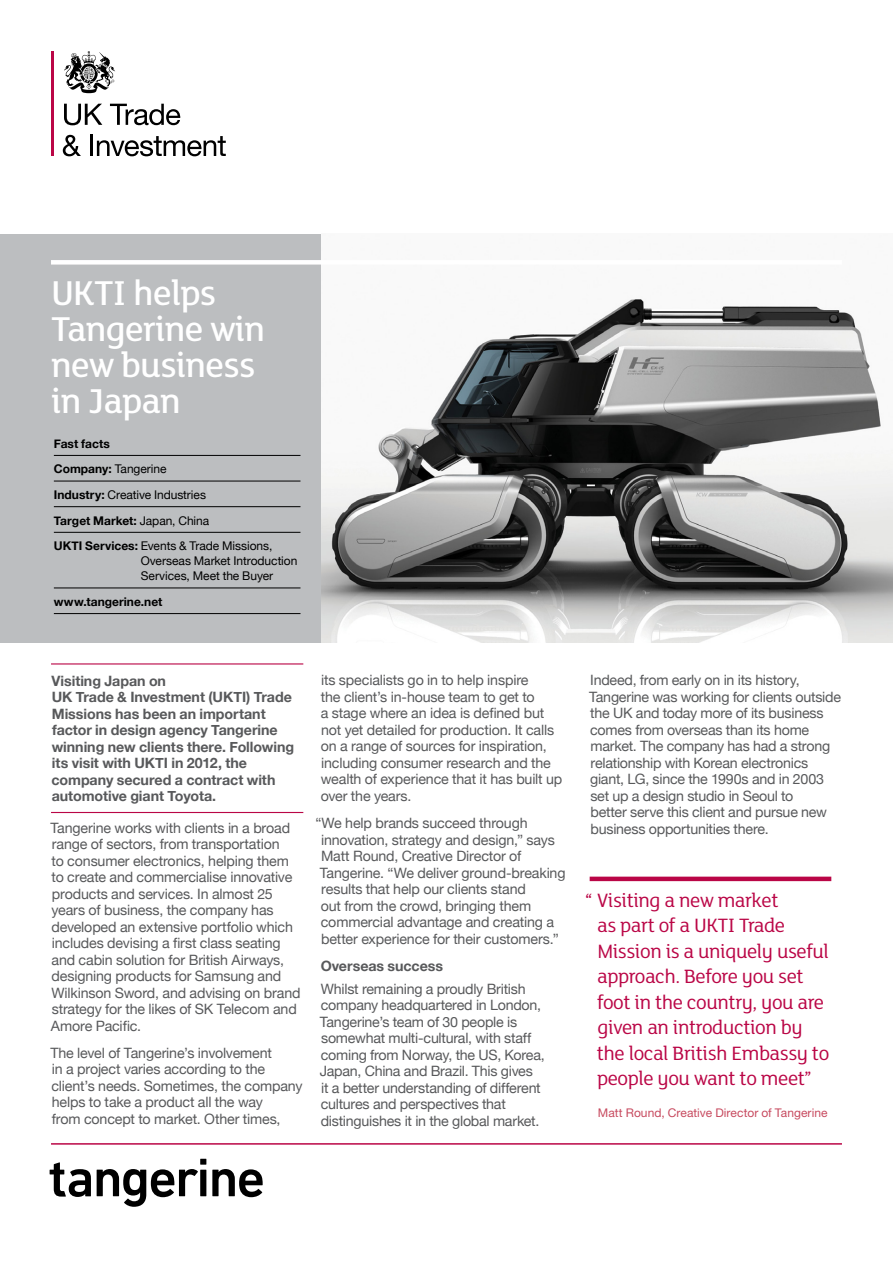
<style>
.page{position:relative;width:893px;height:1263px;background:#fff}
.page>*{position:absolute;margin:0;border:0;box-sizing:border-box;transform-origin:0 0}
._01_Title{font:500 37.5px/36px "FS Lola";letter-spacing:-.02em;color:#fff}
._09_Quote{font:21px/25.5px "FS Lola";letter-spacing:-.02em;color:#ba0646}
._04_BodyCopy{font:14.25px/16.5px "Helvetica Neue";letter-spacing:-.015em;color:#58595b}
.standfirst{font:700 14.25px/16.5px "Helvetica Neue";letter-spacing:-.005em;color:#58595b}
._03_Subhead{font:700 14.25px "Helvetica Neue";letter-spacing:-.005em;color:#58595b}
._06_Pullout{font:12px/15px "Helvetica Neue";letter-spacing:-.005em;color:#000}
._06_Pullout-2{font:700 12px "Helvetica Neue";letter-spacing:.005em;color:#000}
.quotee{font:12px "Helvetica Neue LT Std";color:#c74a5f}
.s1{font-weight:700}
.s2{font-weight:400}
</style>
<div class="page">
<hr style="left:51px;top:51px;width:3px;height:105px;background:#ba0646">
<svg style="left:64px;top:104px;width:38px;height:21px"></svg>
<svg style="left:110px;top:104px;width:70px;height:21px"></svg>
<svg style="left:63px;top:135px;width:18px;height:21px"></svg>
<hr style="left:91px;top:135px;width:2px;height:21px;background:#000">
<svg style="left:97px;top:136px;width:129px;height:20px"></svg>
<svg style="left:64px;top:51px;width:51px;height:42px"></svg>
<hr style="left:51px;top:663px;width:252px;height:1px;background:#ba0646">
<hr style="left:51px;top:812px;width:252px;height:1px;background:#ba0646">
<hr style="left:51px;top:1143px;width:791px;height:2px;background:#ba0646">
<svg style="left:97px;top:1159px;width:109px;height:48px"></svg>
<svg style="left:212px;top:1169px;width:51px;height:28px"></svg>
<svg style="left:50px;top:1162px;width:41px;height:35px"></svg>
<div style="left:0;top:234px;width:321px;height:408px;background:#bcbec0"></div>
<img style="left:321px;top:299px;width:572px;height:343px">
<div style="left:51px;top:260px;width:791px;height:5px;background:#fff"></div>
<hr style="left:54px;top:455px;width:246px;height:1px;background:#000">
<hr style="left:54px;top:481px;width:246px;height:1px;background:#000">
<hr style="left:54px;top:506px;width:246px;height:1px;background:#000">
<hr style="left:54px;top:532px;width:246px;height:1px;background:#000">
<hr style="left:54px;top:588px;width:246px;height:1px;background:#000">
<hr style="left:54px;top:613px;width:246px;height:1px;background:#000">
<hr style="left:590px;top:877px;width:241px;height:4px;background:#ba0646">
<p class="_01_Title" style="left:51px;top:273px;width:216px">UKTI helps<br>Tangerine win new business in Japan</p>
<p class="_06_Pullout-2" style="left:54px;top:436px;width:58px">Fast facts</p>
<p class="_06_Pullout" style="left:54px;top:461px;width:114px"><span class="s1">Company:</span> Tangerine</p>
<p class="_06_Pullout" style="left:54px;top:487px;width:154px"><span class="s1">Industry:</span> Creative Industries</p>
<p class="_06_Pullout-2" style="left:54px;top:513px;width:157px">Target Market: <span class="s2">Japan, China</span></p>
<p class="_06_Pullout" style="left:141px;top:538px;width:158px;text-indent:-87px"><span class="s1">UKTI Services:</span> Events &amp; Trade Missions,<br>Overseas Market Introduction<br>Services, Meet the Buyer</p>
<p class="_06_Pullout-2" style="left:54px;top:594px;width:110px">www.tangerine.net</p>
<p class="standfirst" style="left:51px;top:672px;width:244px">Visiting Japan on<br>UK Trade &amp; Investment (UKTI) Trade<br>Missions has been an important factor in design agency Tangerine winning new clients there. Following its visit with UKTI in 2012, the company secured a contract with automotive giant Toyota.</p>
<p class="_04_BodyCopy" style="left:50px;top:819px;width:252px">Tangerine works with clients in a broad range of sectors, from transportation<br>to consumer electronics, helping them to create and commercialise innovative products and services. In almost 25 years of business, the company has developed an extensive portfolio which includes devising a first class seating and cabin solution for British Airways, designing products for Samsung and Wilkinson Sword, and advising on brand strategy for the likes of SK Telecom and Amore Pacific.</p>
<p class="_04_BodyCopy" style="left:50px;top:1044px;width:254px">The level of Tangerine’s involvement<br>in a project varies according to the client’s needs. Sometimes, the company helps to take a product all the way<br>from concept to market. Other times,</p>
<p class="_04_BodyCopy" style="left:321px;top:672px;width:243px">its specialists go in to help inspire<br>the client’s in-house team to get to<br>a stage where an idea is defined but not yet detailed for production. It calls on a range of sources for inspiration, including consumer research and the wealth of experience that it has built up over the years.</p>
<p class="_04_BodyCopy" style="left:315px;top:814px;width:252px">“We help brands succeed through innovation, strategy and design,” says Matt Round, Creative Director of Tangerine. “We deliver ground-breaking results that help our clients stand<br>out from the crowd, bringing them commercial advantage and creating a better experience for their customers.”</p>
<p class="_03_Subhead" style="left:321px;top:957px;width:124px">Overseas success</p>
<p class="_04_BodyCopy" style="left:320px;top:980px;width:227px">Whilst remaining a proudly British company headquartered in London, Tangerine’s team of 30 people is somewhat multi-cultural, with staff coming from Norway, the US, Korea, Japan, China and Brazil. This gives<br>it a better understanding of different cultures and perspectives that distinguishes it in the global market.</p>
<p class="_04_BodyCopy" style="left:589px;top:672px;width:254px">Indeed, from early on in its history, Tangerine was working for clients outside the UK and today more of its business comes from overseas than its home market. The company has had a strong relationship with Korean electronics giant, LG, since the 1990s and in 2003 set up a design studio in Seoul to<br>better serve this client and pursue new business opportunities there.</p>
<p class="_09_Quote" style="left:597px;top:886px;width:234px;text-indent:-11px">“ Visiting a new market<br>as part of a UKTI Trade<br>Mission is a uniquely useful approach. Before you set foot in the country, you are given an introduction by the local British Embassy to people you want to meet”</p>
<p class="quotee" style="left:598px;top:1106px;width:231px">Matt Round, Creative Director of Tangerine</p>
</div>
